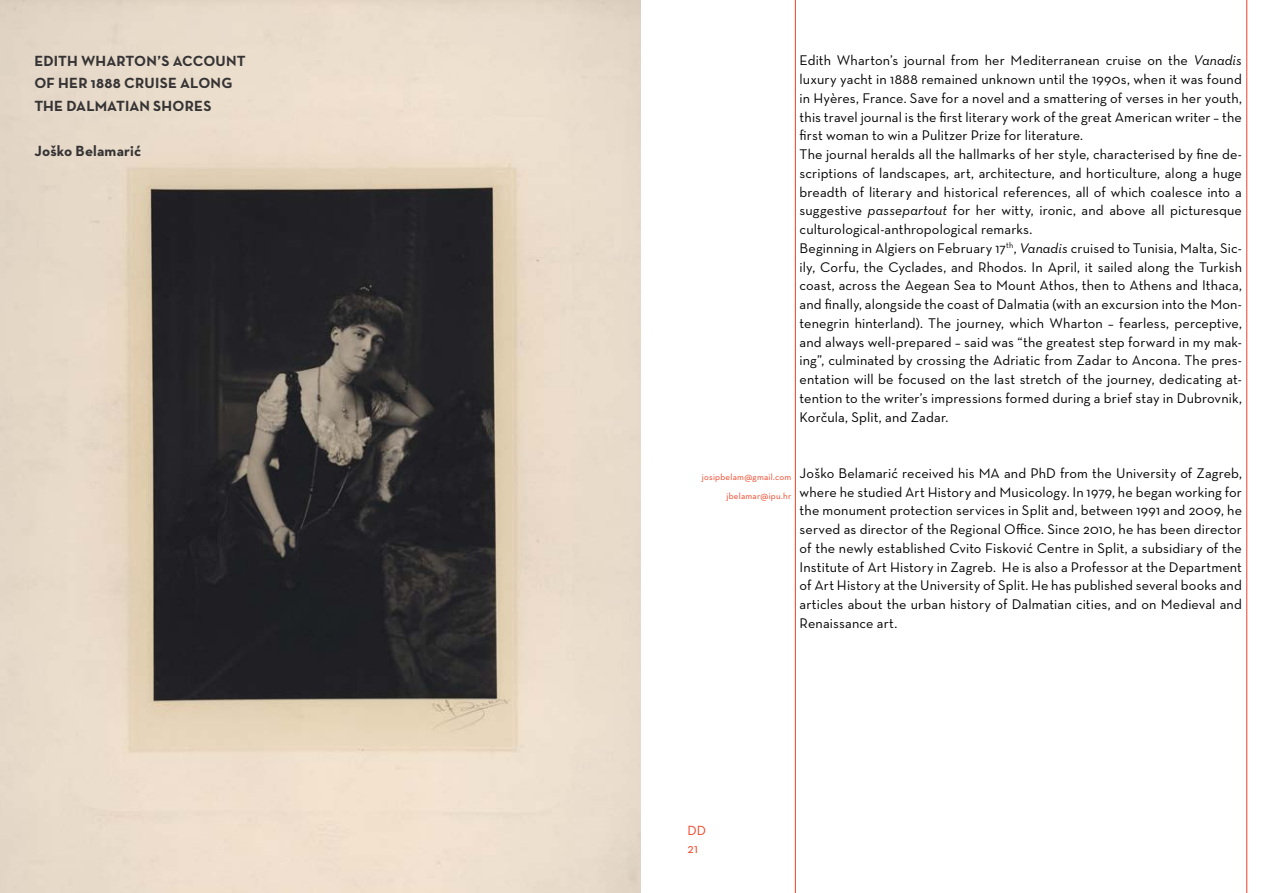
<style>
.page{position:relative;width:1276px;height:893px;background:#fff}
.page>*{position:absolute;margin:0;border:0;box-sizing:border-box;transform-origin:0 0}
.t1{font:700 15px/22.5px "Neutra Text CE";letter-spacing:.01em;color:#353334}
.t2{font:500 14.25px/18.8px "Neutra Text CE";letter-spacing:.01em;color:#000}
.t3{font:500 13.5px/18.1px "Neutra Text CE";color:#ef4123}
.t4{font:500 9px/19.5px "Neutra Text CE";letter-spacing:.025em;color:#ef4123;text-align:right}
.s1{font-style:italic}
</style>
<div class="page">
<hr style="left:795px;top:0;width:1px;height:893px;background:#ef4123">
<hr style="left:1246px;top:0;width:1px;height:893px;background:#ef4123">
<img style="left:0;top:0;width:640px;height:893px">
<div style="left:0;top:0;width:511px;height:459px;background:#000;opacity:.75"></div>
<p class="t1" style="left:34px;top:49px;width:213px">EDITH WHARTON’S ACCOUNT<br>OF HER 1888 CRUISE ALONG<br>THE DALMATIAN SHORES</p>
<p class="t1" style="left:34px;top:139px;width:108px">Joško Belamarić</p>
<p class="t2" style="left:799px;top:51px;width:444px">Edith Wharton’s journal from her Mediterranean cruise on the <span class="s1">Vanadis </span>luxury yacht in 1888 remained unknown until the 1990s, when it was found in Hyères, France. Save for a novel and a smattering of verses in her youth, this travel journal is the first literary work of the great American writer – the first woman to win a Pulitzer Prize for literature.<br>The journal heralds all the hallmarks of her style, characterised by fine de&shy;scriptions of landscapes, art, architecture, and horticulture, along a huge breadth of literary and historical references, all of which coalesce into a suggestive <span class="s1">passepartout</span> for her witty, ironic, and above all picturesque culturological-anthropological remarks.<br>Beginning in Algiers on February 17<sup>th</sup>, <span class="s1">Vanadis</span> cruised to Tunisia, Malta, Sic&shy;ily, Corfu, the Cyclades, and Rhodos. In April, it sailed along the Turkish coast, across the Aegean Sea to Mount Athos, then to Athens and Ithaca, and finally, alongside the coast of Dalmatia (with an excursion into the Mon&shy;tenegrin hinterland). The journey, which Wharton – fearless, perceptive, and always well-prepared – said was “the greatest step forward in my mak&shy;ing”, culminated by crossing the Adriatic from Zadar to Ancona. The pres&shy;entation will be focused on the last stretch of the journey, dedicating at&shy;tention to the writer’s impressions formed during a brief stay in Dubrovnik, Korčula, Split, and Zadar.</p>
<p class="t4" style="left:702px;top:467px;width:91px">josipbelam@gmail.com jbelamar@ipu.hr</p>
<p class="t2" style="left:799px;top:463px;width:444px;text-align:justify">Joško Belamarić received his MA and PhD from the University of Zagreb, where he studied Art History and Musicology. In 1979, he began working for the monument protection services in Split and, between 1991 and 2009, he served as director of the Regional Office. Since 2010, he has been director of the newly established Cvito Fisković Centre in Split, a subsidiary of the Institute of Art History in Zagreb. He is also a Professor at the Department of Art History at the University of Split. He has published several books and articles about the urban history of Dalmatian cities, and on Medieval and Renaissance art.</p>
<p class="t3" style="left:687px;top:821px;width:20px">DD<br>21</p>
</div>
